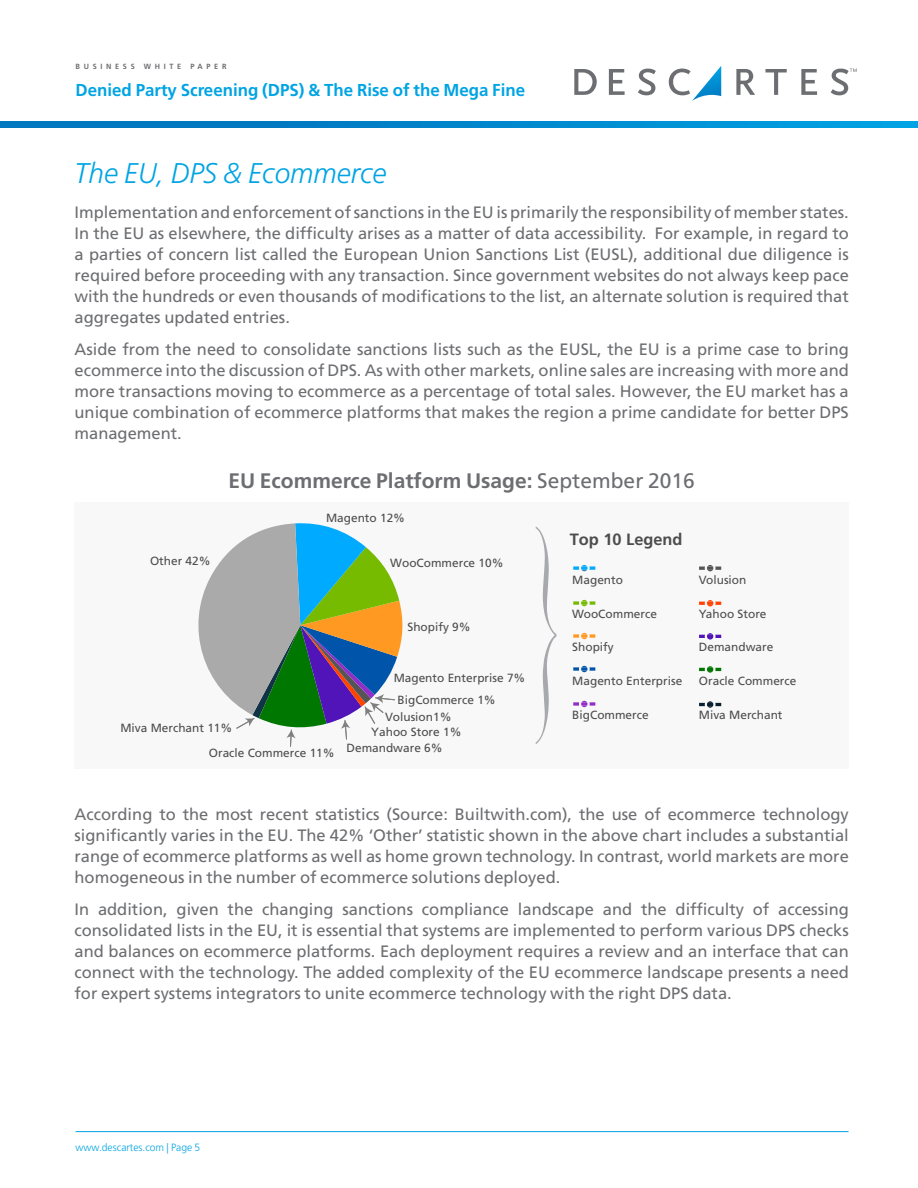
<style>
.page{position:relative;width:918px;height:1188px;background:#fff}
.page>*{position:absolute;margin:0;border:0;box-sizing:border-box;transform-origin:0 0}
.t1{font:italic 300 28.5px "Frutiger LT Std";color:#00a4e3}
.t2{font:700 21px "Frutiger LT Std";color:#6d6e71}
.t3{font:700 17.25px "Frutiger LT Std";color:#00a4e3}
.t4{font:16.5px/21px "Frutiger LT Std";color:#6d6e71;text-align:justify}
.t5{font:700 16.35px "Frutiger LT Std";color:#4d4d4e}
.t6{font:11.85px/21.8px "Frutiger LT Std";color:#4d4d4e}
.t7{font:300 10.5px "Frutiger LT Std";color:#00a4e3}
.t8{font:700 7.5px "Frutiger LT Std";letter-spacing:.5em;color:#6d6e71}
.s1{font-weight:400}
</style>
<div class="page">
<svg style="left:0;top:122px;width:918px;height:5px;background:#0087cd"></svg>
<svg style="left:574px;top:69px;width:23px;height:26px"></svg>
<svg style="left:609px;top:69px;width:16px;height:26px"></svg>
<svg style="left:638px;top:69px;width:18px;height:26px"></svg>
<svg style="left:669px;top:66px;width:52px;height:35px"></svg>
<svg style="left:736px;top:69px;width:19px;height:26px"></svg>
<svg style="left:765px;top:69px;width:22px;height:26px"></svg>
<svg style="left:801px;top:69px;width:16px;height:26px"></svg>
<svg style="left:831px;top:69px;width:26px;height:26px"></svg>
<hr style="left:76px;top:1131px;width:773px;height:1px;background:#00a4e3">
<div style="left:75px;top:502px;width:774px;height:267px;background:#f8f8f9"></div>
<svg style="left:699px;top:565px;width:22px;height:6px"></svg>
<svg style="left:699px;top:600px;width:22px;height:6px"></svg>
<svg style="left:699px;top:633px;width:22px;height:7px"></svg>
<svg style="left:699px;top:666px;width:22px;height:7px"></svg>
<svg style="left:699px;top:701px;width:22px;height:7px"></svg>
<svg style="left:536px;top:527px;width:20px;height:217px"></svg>
<svg style="left:573px;top:565px;width:22px;height:6px"></svg>
<svg style="left:573px;top:600px;width:22px;height:6px"></svg>
<svg style="left:573px;top:633px;width:22px;height:6px"></svg>
<svg style="left:573px;top:666px;width:22px;height:6px"></svg>
<svg style="left:573px;top:701px;width:22px;height:6px"></svg>
<svg style="left:198px;top:523px;width:205px;height:224px"></svg>
<p class="t8" style="left:76px;top:62px;width:152px">BUSINESS WHITE PAPER</p>
<p class="t3" style="left:76px;top:79px;width:451px">Denied Party Screening (DPS) &amp; The Rise of the Mega Fine</p>
<h1 class="t1" style="left:75px;top:157px;width:313px">The EU, DPS &amp; Ecommerce</h1>
<p class="t4" style="left:75px;top:202px;width:776px">Implementation and enforcement of sanctions in the EU is primarily the responsibility of member states.<br>In the EU as elsewhere, the difficulty arises as a matter of data accessibility. For example, in regard to a parties of concern list called the European Union Sanctions List (EUSL), additional due diligence is required before proceeding with any transaction. Since government websites do not always keep pace with the hundreds or even thousands of modifications to the list, an alternate solution is required that aggregates updated entries.</p>
<p class="t4" style="left:75px;top:339px;width:776px">Aside from the need to consolidate sanctions lists such as the EUSL, the EU is a prime case to bring ecommerce into the discussion of DPS. As with other markets, online sales are increasing with more and more transactions moving to ecommerce as a percentage of total sales. However, the EU market has a unique combination of ecommerce platforms that makes the region a prime candidate for better DPS management.</p>
<p class="t6" style="left:150px;top:551px;width:62px">Other 42%</p>
<p class="t2" style="left:228px;top:468px;width:468px">EU Ecommerce Platform Usage: <span class="s1">September 2016</span></p>
<p class="t6" style="left:326px;top:507px;width:81px">Magento 12%</p>
<p class="t6" style="left:390px;top:553px;width:115px">WooCommerce 10%</p>
<p class="t5" style="left:570px;top:530px;width:114px">Top 10 Legend</p>
<p class="t6" style="left:407px;top:616px;width:65px">Shopify 9%</p>
<p class="t6" style="left:398px;top:667px;width:129px;text-indent:-4px">Magento Enterprise 7%<br>BigCommerce 1%</p>
<p class="t6" style="left:371px;top:709px;width:92px;line-height:15.5px;text-align:center">Volusion1%<br>Yahoo Store 1%</p>
<p class="t6" style="left:209px;top:742px;width:235px">Oracle Commerce 11% Demandware 6%</p>
<p class="t6" style="left:120px;top:717px;width:114px">Miva Merchant 11%</p>
<p class="t6" style="left:572px;top:569px;width:52px">Magento</p>
<p class="t6" style="left:572px;top:603px;width:86px">WooCommerce</p>
<p class="t6" style="left:572px;top:637px;width:43px">Shopify</p>
<p class="t6" style="left:572px;top:670px;width:112px">Magento Enterprise</p>
<p class="t6" style="left:572px;top:704px;width:78px">BigCommerce</p>
<p class="t6" style="left:699px;top:569px;width:49px">Volusion</p>
<p class="t6" style="left:699px;top:603px;width:69px">Yahoo Store</p>
<p class="t6" style="left:699px;top:636px;width:76px">Demandware</p>
<p class="t6" style="left:699px;top:670px;width:99px">Oracle Commerce</p>
<p class="t6" style="left:699px;top:704px;width:85px">Miva Merchant</p>
<p class="t4" style="left:75px;top:804px;width:776px">According to the most recent statistics (Source: Builtwith.com), the use of ecommerce technology significantly varies in the EU. The 42% ‘Other’ statistic shown in the above chart includes a substantial range of ecommerce platforms as well as home grown technology. In contrast, world markets are more homogeneous in the number of ecommerce solutions deployed.</p>
<p class="t4" style="left:75px;top:899px;width:776px">In addition, given the changing sanctions compliance landscape and the difficulty of accessing consolidated lists in the EU, it is essential that systems are implemented to perform various DPS checks and balances on ecommerce platforms. Each deployment requires a review and an interface that can connect with the technology. The added complexity of the EU ecommerce landscape presents a need for expert systems integrators to unite ecommerce technology with the right DPS data.</p>
<p class="t7" style="left:76px;top:1141px;width:126px">www.descartes.com | Page 5</p>
</div>
